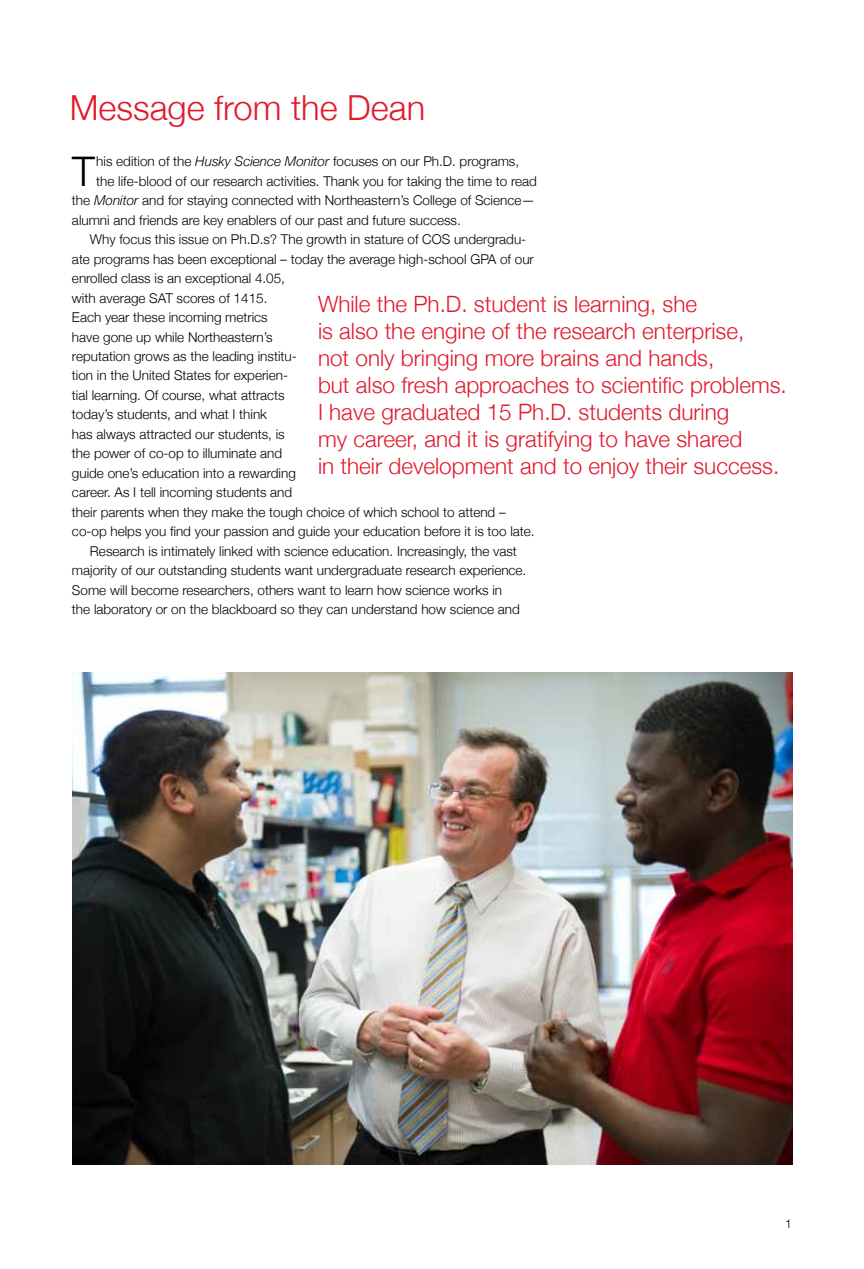
<style>
.page{position:relative;width:864px;height:1269px;background:#fff}
.page>*{position:absolute;margin:0;border:0;box-sizing:border-box;transform-origin:0 0}
.t1{font:300 40.8px "Helvetica Neue";color:#000}
.t2{font:300 34.5px "Helvetica Neue";color:#e11a2c}
.t3{font:300 22.5px/27px "Helvetica Neue";color:#e11a2c}
.t4{font:300 13.5px "Helvetica Neue";color:#000}
.t5{font:300 12px "Helvetica Neue";color:#000}
.s1{font-style:italic}
</style>
<div class="page">
<img style="left:72px;top:672px;width:720px;height:492px">
<h2 class="t2" style="left:70px;top:87px;width:357px">Message from the Dean</h2>
<h1 class="t1" style="left:72px;top:146px;width:24px">T</h1>
<p class="t4" style="left:96px;top:153px;width:424px">his edition of the <span class="s1">Husky Science Monitor</span> focuses on our Ph.D. programs,</p>
<p class="t4" style="left:96px;top:172px;width:442px">the life-blood of our research activities. Thank you for taking the time to read</p>
<p class="t4" style="left:72px;top:192px;width:464px">the <span class="s1">Monitor</span> and for staying connected with Northeastern’s College of Science—</p>
<p class="t4" style="left:72px;top:211px;width:390px">alumni and friends are key enablers of our past and future success.</p>
<p class="t4" style="left:90px;top:231px;width:438px">Why focus this issue on Ph.D.s? The growth in stature of COS undergradu-</p>
<p class="t4" style="left:72px;top:250px;width:463px">ate programs has been exceptional – today the average high-school GPA of our</p>
<p class="t4" style="left:72px;top:270px;width:215px">enrolled class is an exceptional 4.05,</p>
<p class="t4" style="left:72px;top:289px;width:197px">with average SAT scores of 1415.</p>
<p class="t4" style="left:72px;top:309px;width:197px">Each year these incoming metrics</p>
<p class="t4" style="left:72px;top:328px;width:202px">have gone up while Northeastern’s</p>
<p class="t4" style="left:72px;top:348px;width:226px">reputation grows as the leading institu-</p>
<p class="t4" style="left:72px;top:367px;width:218px">tion in the United States for experien-</p>
<p class="t4" style="left:72px;top:387px;width:214px">tial learning. Of course, what attracts</p>
<p class="t4" style="left:72px;top:406px;width:197px">today’s students, and what I think</p>
<p class="t4" style="left:72px;top:426px;width:214px">has always attracted our students, is</p>
<p class="t4" style="left:72px;top:445px;width:212px">the power of co-op to illuminate and</p>
<p class="t4" style="left:72px;top:465px;width:225px">guide one’s education into a rewarding</p>
<p class="t4" style="left:72px;top:484px;width:222px">career. As I tell incoming students and</p>
<p class="t4" style="left:72px;top:504px;width:435px">their parents when they make the tough choice of which school to attend –</p>
<p class="t4" style="left:72px;top:523px;width:464px">co-op helps you find your passion and guide your education before it is too late.</p>
<p class="t4" style="left:90px;top:543px;width:428px">Research is intimately linked with science education. Increasingly, the vast</p>
<p class="t4" style="left:72px;top:562px;width:456px">majority of our outstanding students want undergraduate research experience.</p>
<p class="t4" style="left:72px;top:582px;width:432px">Some will become researchers, others want to learn how science works in</p>
<p class="t4" style="left:72px;top:601px;width:449px">the laboratory or on the blackboard so they can understand how science and</p>
<p class="t3" style="left:318px;top:290px;width:470px">While the Ph.D. student is learning, she<br>is also the engine of the research enterprise,<br>not only bringing more brains and hands,<br>but also fresh approaches to scientific problems.<br>I have graduated 15 Ph.D. students during<br>my career, and it is gratifying to have shared<br>in their development and to enjoy their success.</p>
<p class="t5" style="left:785px;top:1217px;width:8px">1</p>
</div>
